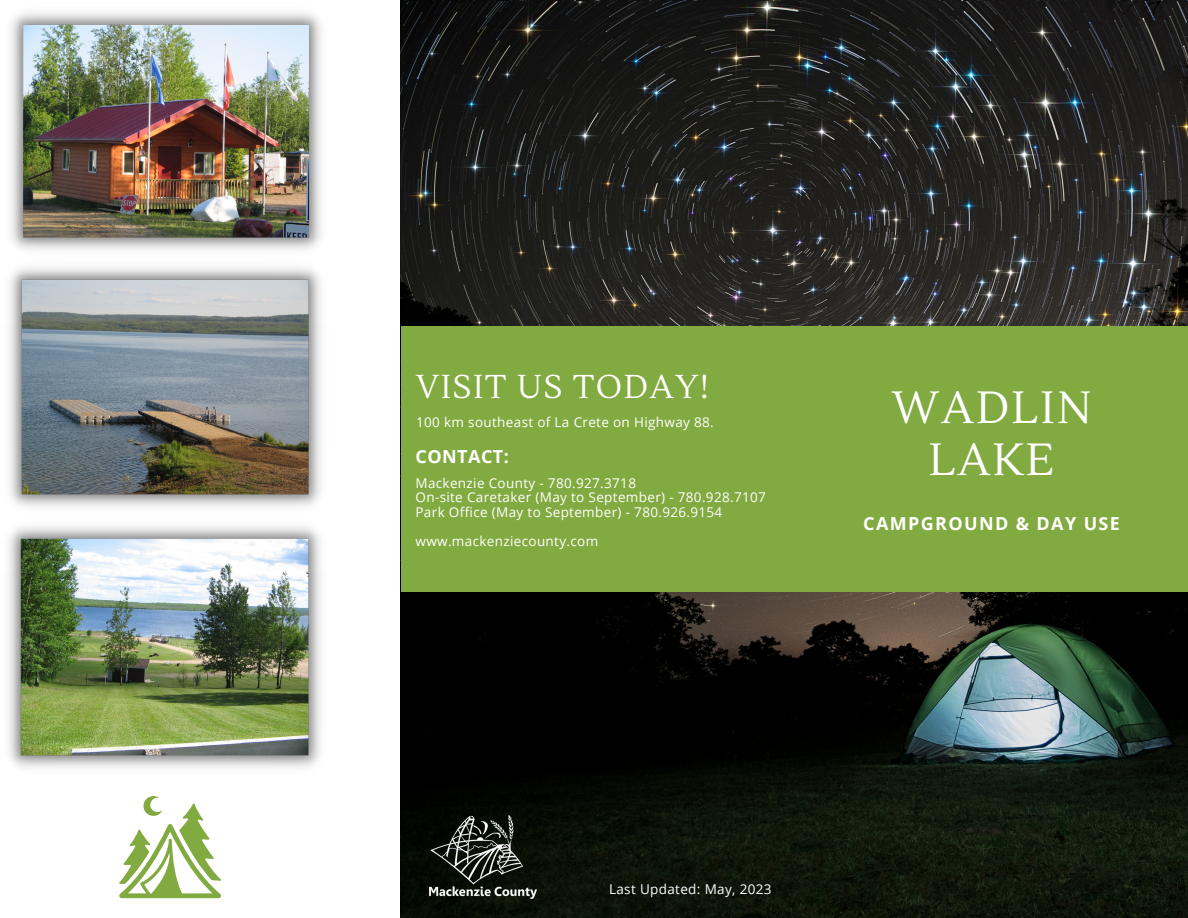
<style>
.page{position:relative;width:1188px;height:918px;background:#fff}
.page>*{position:absolute;margin:0;border:0;box-sizing:border-box;transform-origin:0 0}
.t1{font:45px/51.8px "Lustria";letter-spacing:.05em;color:#fff;text-align:center}
.t2{font:33px "Lustria";letter-spacing:.05em;color:#fff}
.t3{font:700 18px "Open Sans";letter-spacing:.075em;color:#fff}
.t4{font:700 18px "Open Sans";letter-spacing:.025em;color:#fff}
.t5{font:13.5px "Open Sans";letter-spacing:.025em;color:#fff}
</style>
<div class="page">
<svg style="left:119px;top:796px;width:102px;height:102px"></svg>
<img style="left:401px;top:0;width:787px;height:918px">
<img style="left:430px;top:816px;width:107px;height:82px">
<img style="left:11px;top:12px;width:310px;height:238px">
<img style="left:8px;top:267px;width:313px;height:501px">
<div style="left:401px;top:326px;width:787px;height:266px;background:#81aa40"></div>
<p class="t2" style="left:416px;top:366px;width:294px">VISIT US TODAY!</p>
<p class="t5" style="left:416px;top:413px;width:299px">100 km southeast of La Crete on Highway 88.</p>
<p class="t4" style="left:416px;top:444px;width:95px">CONTACT:</p>
<p class="t5" style="left:416px;top:473px;width:222px">Mackenzie County - 780.927.3718</p>
<p class="t5" style="left:416px;top:488px;width:352px">On-site Caretaker (May to September) - 780.928.7107</p>
<p class="t5" style="left:416px;top:503px;width:308px">Park Office (May to September) - 780.926.9154</p>
<p class="t5" style="left:416px;top:532px;width:184px">www.mackenziecounty.com</p>
<p class="t1" style="left:892px;top:383px;width:201px">WADLIN<br>LAKE</p>
<p class="t3" style="left:863px;top:511px;width:258px">CAMPGROUND &amp; DAY USE</p>
<p class="t5" style="left:609px;top:880px;width:164px">Last Updated: May, 2023</p>
</div>
